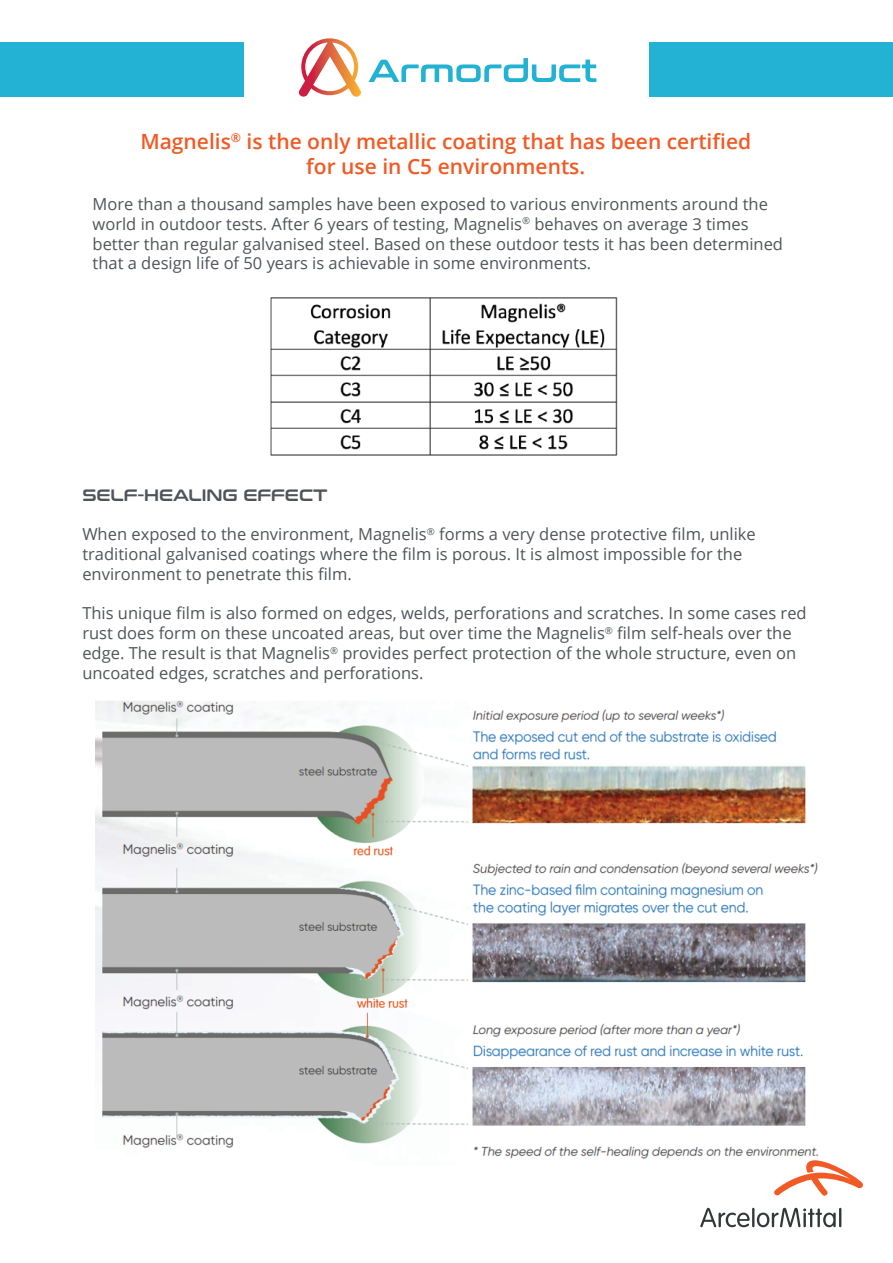
<style>
.page{position:relative;width:893px;height:1263px;background:#fff}
.page>*{position:absolute;margin:0;border:0;box-sizing:border-box;transform-origin:0 0}
.t1{font:600 21px/25.2px "Open Sans";color:#f15a24;text-align:center}
.t2{font:16.5px/19.8px "Open Sans";color:#50545a}
.t3{font:600 16.5px "Conthrax";color:#50545a}
</style>
<div class="page">
<svg style="left:369px;top:58px;width:227px;height:24px"></svg>
<svg style="left:299px;top:38px;width:62px;height:59px"></svg>
<div style="left:650px;top:42px;width:243px;height:55px;background:#23b2d3"></div>
<div style="left:0;top:42px;width:244px;height:55px;background:#23b2d3"></div>
<img style="left:95px;top:700px;width:724px;height:459px">
<svg style="left:774px;top:1160px;width:89px;height:36px"></svg>
<svg style="left:700px;top:1208px;width:141px;height:19px"></svg>
<img style="left:270px;top:297px;width:348px;height:159px">
<p class="t1" style="left:140px;top:128px;width:612px">Magnelis<sup>®</sup> is the only metallic coating that has been certified for use in C5 environments.</p>
<p class="t2" style="left:93px;top:194px;width:692px">More than a thousand samples have been exposed to various environments around the world in outdoor tests. After 6 years of testing, Magnelis<sup>®</sup> behaves on average 3 times better than regular galvanised steel. Based on these outdoor tests it has been determined that a design life of 50 years is achievable in some environments.</p>
<p class="t3" style="left:82px;top:482px;width:247px">SELF-HEALING EFFECT</p>
<p class="t2" style="left:82px;top:524px;width:675px">When exposed to the environment, Magnelis<sup>®</sup> forms a very dense protective film, unlike traditional galvanised coatings where the film is porous. It is almost impossible for the environment to penetrate this film.</p>
<p class="t2" style="left:82px;top:603px;width:726px">This unique film is also formed on edges, welds, perforations and scratches. In some cases red rust does form on these uncoated areas, but over time the Magnelis<sup>®</sup> film self-heals over the edge. The result is that Magnelis<sup>®</sup> provides perfect protection of the whole structure, even on uncoated edges, scratches and perforations.</p>
</div>
